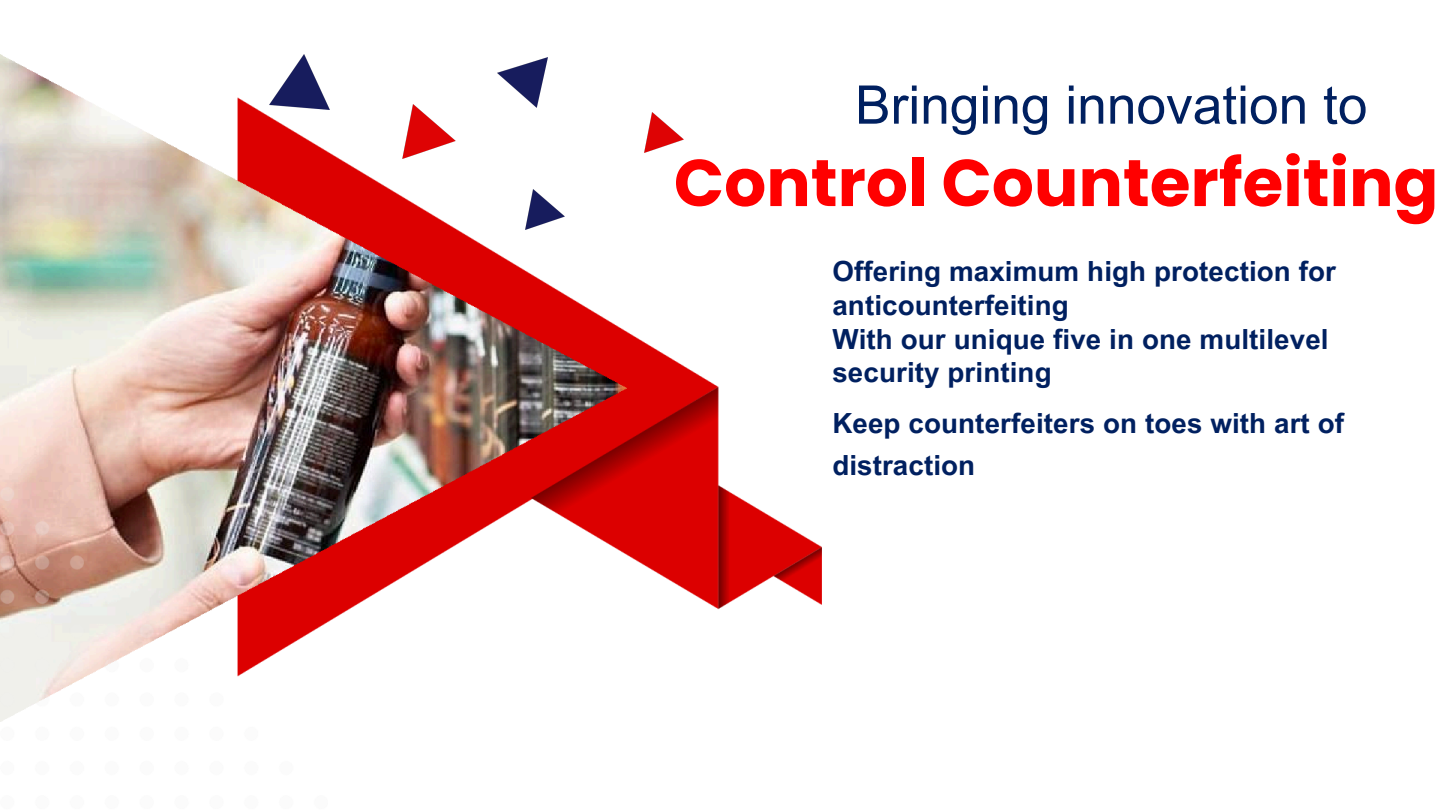
<style>
.page{position:relative;width:1440px;height:810px;background:#fff}
.page>*{position:absolute;margin:0;border:0;box-sizing:border-box;transform-origin:0 0}
.t1{font:700 66.1px "Poppins";color:#f00}
.t2{font:53.3px "Arial MT Pro";color:#002060}
.t3{font:700 27.8px/33.8px "Arial MT Pro";letter-spacing:.005em;color:#002060}
</style>
<div class="page">
<img style="left:0;top:54px;width:822px;height:568px">
<img style="left:270px;top:54px;width:60px;height:56px">
<img style="left:403px;top:104px;width:52px;height:54px">
<img style="left:498px;top:57px;width:49px;height:50px">
<img style="left:526px;top:189px;width:39px;height:40px">
<img style="left:645px;top:113px;width:39px;height:39px">
<img style="left:0;top:486px;width:328px;height:236px">
<p class="t2" style="left:855px;top:85px;width:514px">Bringing innovation to</p>
<p class="t1" style="left:674px;top:137px;width:766px">Control Counterfeiting</p>
<p class="t3" style="left:832px;top:258px;width:505px">Offering maximum high protection for anticounterfeiting<br>With our unique five in one multilevel security printing</p>
<p class="t3" style="left:832px;top:410px;width:513px">Keep counterfeiters on toes with art of</p>
<p class="t3" style="left:832px;top:451px;width:144px">distraction</p>
</div>
